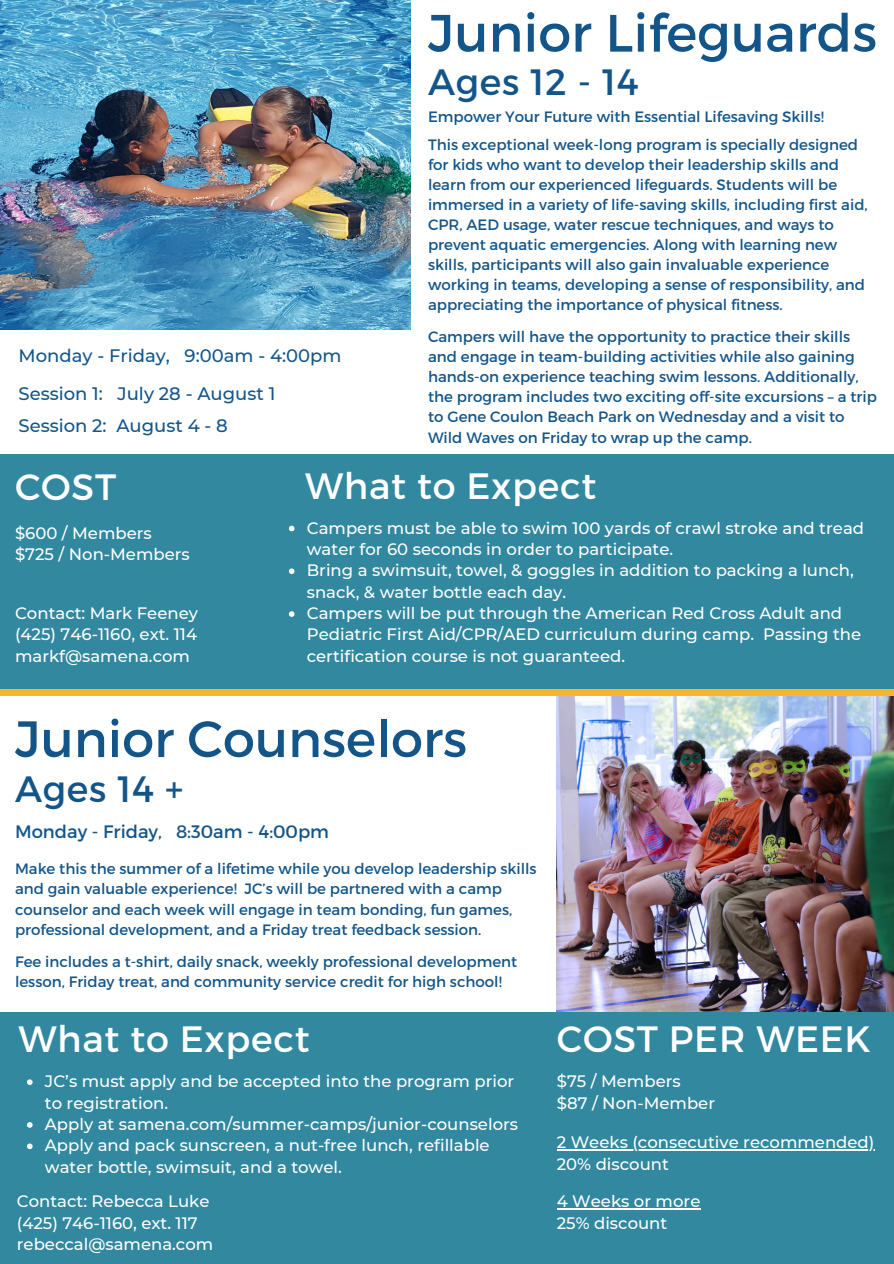
<style>
.page{position:relative;width:894px;height:1264px;background:#fff}
.page>*{position:absolute;margin:0;border:0;box-sizing:border-box;transform-origin:0 0}
.t1{font:52.5px "Montserrat";color:#135589}
.t2{font:51px "Montserrat";color:#135589}
.t3{font:36.6px "Montserrat";letter-spacing:.02em;color:#fff}
.t4{font:36.6px "Montserrat";letter-spacing:.02em;color:#135589}
.t5{font:500 18px/31.5px "Montserrat";color:#135589}
.t6{font:18px "Montserrat";color:#135589}
.t7{font:500 16.5px/21.3px "Montserrat";color:#fff}
.t8{font:15px/20px "Montserrat";color:#135589}
</style>
<div class="page">
<img style="left:556px;top:695px;width:337px;height:317px">
<img style="left:0;top:0;width:411px;height:329px">
<div style="left:0;top:454px;width:893px;height:240px;background:#31889f"></div>
<div style="left:0;top:688px;width:893px;height:7px;background:#fab42a"></div>
<div style="left:0;top:1012px;width:893px;height:251px;background:#31889f"></div>
<svg style="left:289px;top:525px;width:5px;height:6px"></svg>
<svg style="left:289px;top:568px;width:5px;height:6px"></svg>
<svg style="left:289px;top:611px;width:5px;height:6px"></svg>
<hr style="left:556px;top:1149px;width:318px;height:1px;background:#fff">
<hr style="left:556px;top:1208px;width:144px;height:1px;background:#fff">
<svg style="left:27px;top:1079px;width:6px;height:5px"></svg>
<svg style="left:27px;top:1122px;width:6px;height:5px"></svg>
<svg style="left:27px;top:1143px;width:6px;height:6px"></svg>
<p class="t1" style="left:428px;top:-1px;width:450px">Junior Lifeguards</p>
<h4 class="t4" style="left:428px;top:58px;width:212px">Ages 12 - 14</h4>
<h4 class="t8" style="left:428px;top:106px;width:397px">Empower Your Future with Essential Lifesaving Skills!</h4>
<h3 class="t8" style="left:428px;top:134px;width:441px">This exceptional week-long program is specially designed for kids who want to develop their leadership skills and learn from our experienced lifeguards. Students will be immersed in a variety of life-saving skills, including first aid, CPR, AED usage, water rescue techniques, and ways to prevent aquatic emergencies. Along with learning new skills, participants will also gain invaluable experience working in teams, developing a sense of responsibility, and appreciating the importance of physical fitness.</h3>
<p class="t8" style="left:428px;top:326px;width:450px">Campers will have the opportunity to practice their skills and engage in team-building activities while also gaining hands-on experience teaching swim lessons. Additionally, the program includes two exciting off-site excursions – a trip to Gene Coulon Beach Park on Wednesday and a visit to Wild Waves on Friday to wrap up the camp.</p>
<p class="t5" style="left:19px;top:340px;width:324px">Monday - Friday, 9:00am - 4:00pm</p>
<p class="t5" style="left:19px;top:378px;width:258px">Session 1: July 28 - August 1<br>Session 2: August 4 - 8</p>
<p class="t3" style="left:305px;top:462px;width:293px">What to Expect</p>
<p class="t7" style="left:307px;top:517px;width:558px">Campers must be able to swim 100 yards of crawl stroke and tread water for 60 seconds in order to participate.</p>
<h1 class="t7" style="left:307px;top:559px;width:548px">Bring a swimsuit, towel, &amp; goggles in addition to packing a lunch, snack, &amp; water bottle each day.</h1>
<h3 class="t7" style="left:307px;top:602px;width:555px">Campers will be put through the American Red Cross Adult and<br>Pediatric First Aid/CPR/AED curriculum during camp. Passing the certification course is not guaranteed.</h3>
<p class="t3" style="left:15px;top:463px;width:103px">COST</p>
<p class="t7" style="left:15px;top:522px;width:176px">$600 / Members $725 / Non-Members</p>
<p class="t7" style="left:15px;top:602px;width:184px;text-align:justify">Contact: Mark Feeney (425) 746-1160, ext. 114 markf@samena.com</p>
<p class="t2" style="left:15px;top:705px;width:453px">Junior Counselors</p>
<h2 class="t4" style="left:15px;top:765px;width:170px">Ages 14 +</h2>
<p class="t6" style="left:15px;top:820px;width:315px">Monday - Friday, 8:30am - 4:00pm</p>
<h4 class="t8" style="left:15px;top:857px;width:523px">Make this the summer of a lifetime while you develop leadership skills and gain valuable experience! JC’s will be partnered with a camp counselor and each week will engage in team bonding, fun games, professional development, and a Friday treat feedback session.</h4>
<h4 class="t8" style="left:15px;top:950px;width:503px">Fee includes a t-shirt, daily snack, weekly professional development lesson, Friday treat, and community service credit for high school!</h4>
<h3 class="t3" style="left:19px;top:1015px;width:293px">What to Expect</h3>
<p class="t7" style="left:45px;top:1070px;width:471px">JC’s must apply and be accepted into the program prior to registration.</p>
<p class="t7" style="left:45px;top:1113px;width:474px">Apply at samena.com/summer-camps/junior-counselors</p>
<p class="t7" style="left:45px;top:1134px;width:446px">Apply and pack sunscreen, a nut-free lunch, refillable water bottle, swimsuit, and a towel.</p>
<p class="t7" style="left:17px;top:1190px;width:198px">Contact: Rebecca Luke (425) 746-1160, ext. 117 rebeccal@samena.com</p>
<h5 class="t3" style="left:556px;top:1015px;width:315px">COST PER WEEK</h5>
<h3 class="t7" style="left:556px;top:1070px;width:160px">$75 / Members $87 / Non-Member</h3>
<p class="t7" style="left:556px;top:1131px;width:319px">2 Weeks (consecutive recommended)<br>20% discount</p>
<p class="t7" style="left:556px;top:1190px;width:145px">4 Weeks or more<br>25% discount</p>
</div>
